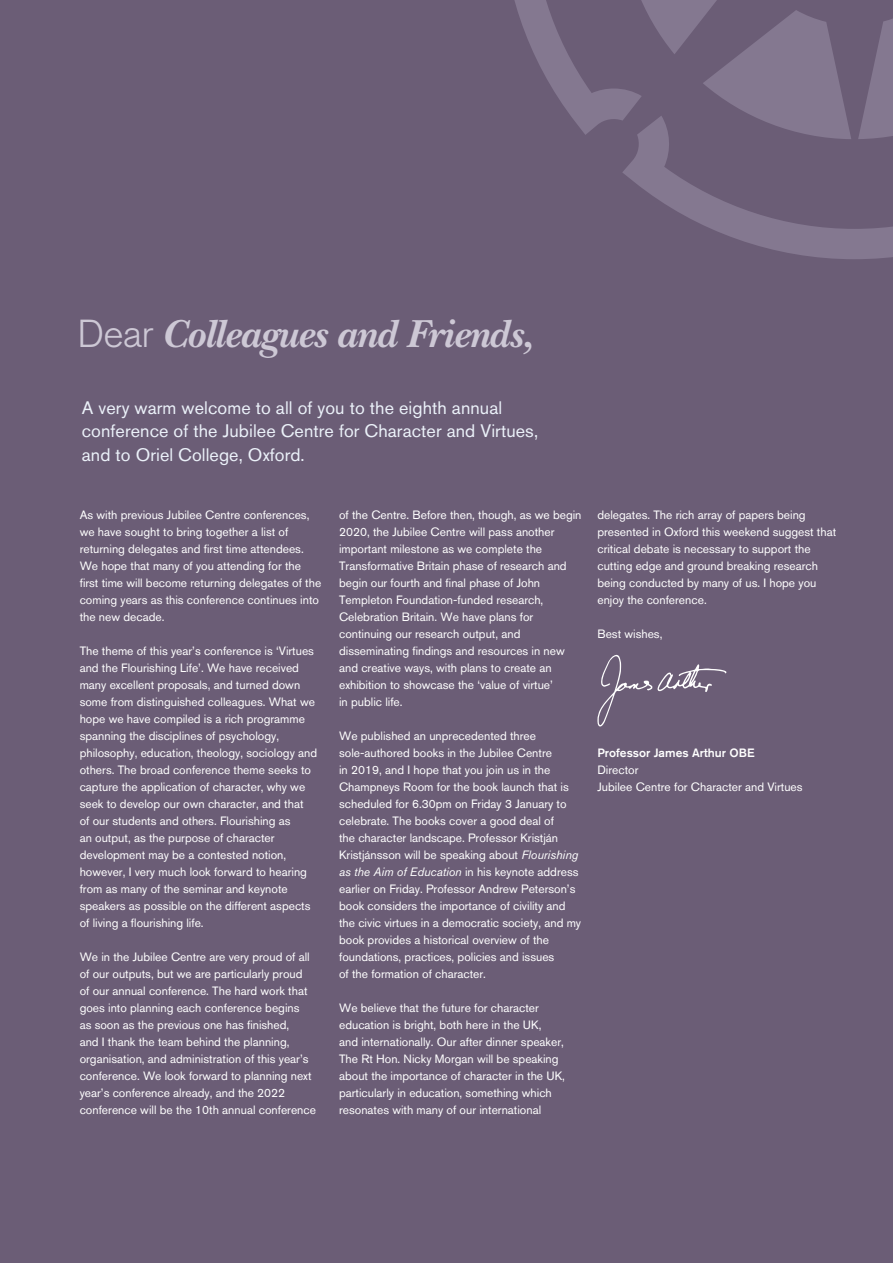
<style>
.page{position:relative;width:893px;height:1263px;background:#6b5d76}
.page>*{position:absolute;margin:0;border:0;box-sizing:border-box;transform-origin:0 0}
.t1{font:italic 700 40.8px "New Baskerville LT";letter-spacing:-.02em;color:#cdc8d5}
.t2{font:18px/23.2px "Akzidenz Grotesk BQ";letter-spacing:.005em;color:#ebf1f9}
.t3{font:12px/17px "Akzidenz Grotesk BQ";color:#fff}
.t4{font:500 12px "Akzidenz Grotesk BQ";color:#fff}
.s1{font-family:"Akzidenz Grotesk BQ";font-weight:300;font-style:normal;font-size:38.7px}
.s2{font-style:italic}
</style>
<div class="page">
<svg style="left:514px;top:0;width:379px;height:259px"></svg>
<svg style="left:597px;top:655px;width:130px;height:72px"></svg>
<h1 class="t1" style="left:78px;top:310px;width:457px"><span class="s1">Dear</span> Colleagues and Friends,</h1>
<h2 class="t2" style="left:82px;top:396px;width:458px">A very warm welcome to all of you to the eighth annual conference of the Jubilee Centre for Character and Virtues, and to Oriel College, Oxford.</h2>
<p class="t3" style="left:80px;top:506px;width:243px">As with previous Jubilee Centre conferences, we have sought to bring together a list of returning delegates and first time attendees.<br>We hope that many of you attending for the first time will become returning delegates of the coming years as this conference continues into the new decade.</p>
<p class="t3" style="left:80px;top:642px;width:239px">The theme of this year’s conference is ‘Virtues and the Flourishing Life’. We have received many excellent proposals, and turned down some from distinguished colleagues. What we hope we have compiled is a rich programme spanning the disciplines of psychology, philosophy, education, theology, sociology and others. The broad conference theme seeks to capture the application of character, why we seek to develop our own character, and that<br>of our students and others. Flourishing as<br>an output, as the purpose of character development may be a contested notion, however, I very much look forward to hearing from as many of the seminar and keynote speakers as possible on the different aspects of living a flourishing life.</p>
<p class="t3" style="left:80px;top:948px;width:238px">We in the Jubilee Centre are very proud of all of our outputs, but we are particularly proud<br>of our annual conference. The hard work that goes into planning each conference begins<br>as soon as the previous one has finished,<br>and I thank the team behind the planning, organisation, and administration of this year’s conference. We look forward to planning next year’s conference already, and the 2022 conference will be the 10th annual conference</p>
<p class="t3" style="left:339px;top:506px;width:244px">of the Centre. Before then, though, as we begin 2020, the Jubilee Centre will pass another important milestone as we complete the Transformative Britain phase of research and begin our fourth and final phase of John Templeton Foundation-funded research, Celebration Britain. We have plans for continuing our research output, and disseminating findings and resources in new and creative ways, with plans to create an exhibition to showcase the ‘value of virtue’<br>in public life.</p>
<p class="t3" style="left:339px;top:727px;width:244px">We published an unprecedented three sole-authored books in the Jubilee Centre<br>in 2019, and I hope that you join us in the Champneys Room for the book launch that is scheduled for 6.30pm on Friday 3 January to celebrate. The books cover a good deal of<br>the character landscape. Professor Kristján Kristjánsson will be speaking about <span class="s2">Flourishing as the Aim of Education</span> in his keynote address earlier on Friday. Professor Andrew Peterson’s book considers the importance of civility and the civic virtues in a democratic society, and my book provides a historical overview of the foundations, practices, policies and issues<br>of the formation of character.</p>
<p class="t3" style="left:339px;top:999px;width:227px">We believe that the future for character education is bright, both here in the UK,<br>and internationally. Our after dinner speaker, The Rt Hon. Nicky Morgan will be speaking about the importance of character in the UK, particularly in education, something which resonates with many of our international</p>
<p class="t3" style="left:597px;top:506px;width:240px">delegates. The rich array of papers being presented in Oxford this weekend suggest that critical debate is necessary to support the cutting edge and ground breaking research being conducted by many of us. I hope you enjoy the conference.</p>
<p class="t3" style="left:597px;top:625px;width:67px">Best wishes,</p>
<p class="t4" style="left:597px;top:745px;width:159px">Professor James Arthur OBE</p>
<p class="t3" style="left:597px;top:761px;width:207px">Director<br>Jubilee Centre for Character and Virtues</p>
</div>
